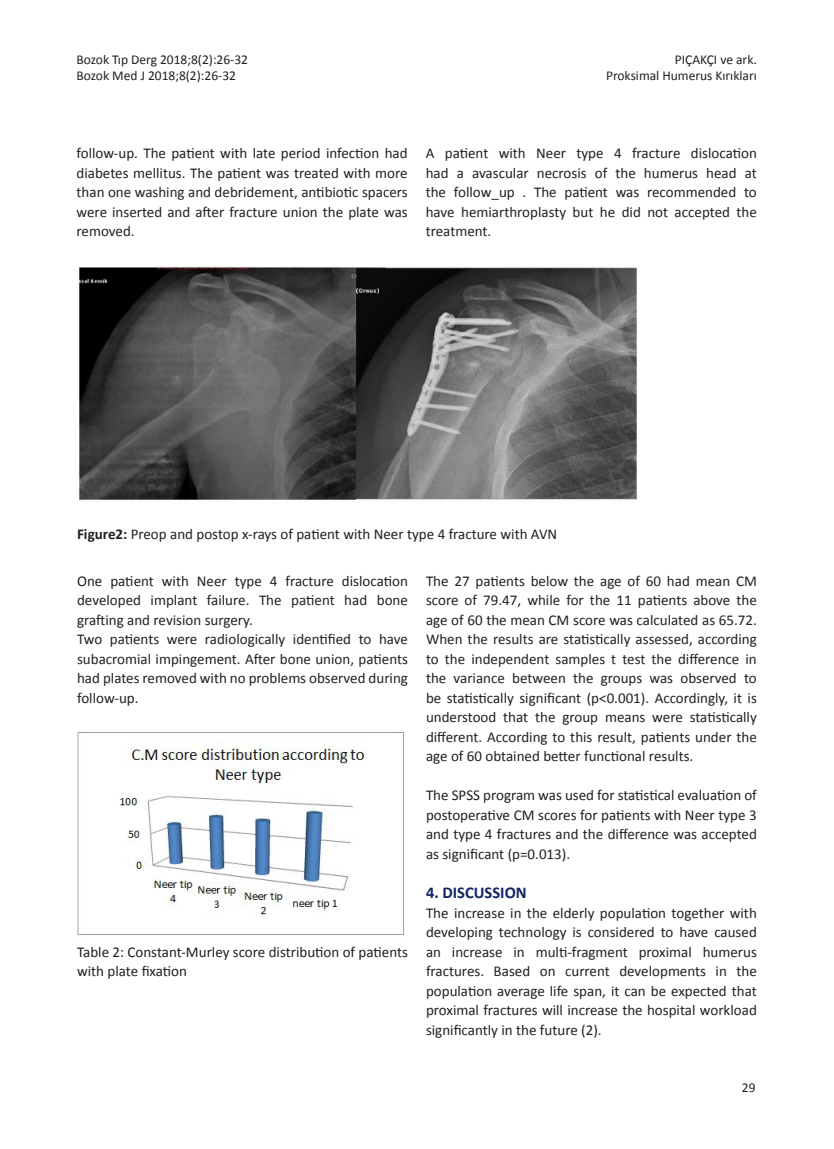
<style>
.page{position:relative;width:834px;height:1149px;background:#fff}
.page>*{position:absolute;margin:0;border:0;box-sizing:border-box;transform-origin:0 0}
.BAŞLIK{font:700 16.5px "Calibri";color:#122463}
.t1{font:15px/19.5px "Calibri";color:#231f20;text-align:justify}
.t2{font:13.5px "Calibri";color:#231f20}
.s1{font-weight:700}
</style>
<div class="page">
<img style="left:79px;top:266px;width:558px;height:234px">
<img style="left:77px;top:732px;width:328px;height:203px">
<p class="t2" style="left:77px;top:51px;width:173px">Bozok Tıp Derg 2018;8(2):26-32</p>
<p class="t2" style="left:77px;top:67px;width:161px">Bozok Med J 2018;8(2):26-32</p>
<p class="t2" style="left:674px;top:51px;width:83px">PIÇAKÇI ve ark.</p>
<p class="t2" style="left:606px;top:67px;width:152px">Proksimal Humerus Kırıkları</p>
<p class="t1" style="left:77px;top:143px;width:332px">follow-up. The patient with late period infection had diabetes mellitus. The patient was treated with more than one washing and debridement, antibiotic spacers were inserted and after fracture union the plate was removed.</p>
<p class="t1" style="left:425px;top:143px;width:332px">A patient with Neer type 4 fracture dislocation had a avascular necrosis of the humerus head at the follow_up . The patient was recommended to have hemiarthroplasty but he did not accepted the treatment.</p>
<p class="t1" style="left:77px;top:523px;width:481px"><span class="s1">Figure2:</span> Preop and postop x-rays of patient with Neer type 4 fracture with AVN</p>
<p class="t1" style="left:77px;top:570px;width:332px">One patient with Neer type 4 fracture dislocation developed implant failure. The patient had bone grafting and revision surgery.</p>
<p class="t1" style="left:77px;top:628px;width:332px">Two patients were radiologically identified to have subacromial impingement. After bone union, patients had plates removed with no problems observed during follow-up.</p>
<p class="t1" style="left:77px;top:940px;width:332px">Table 2: Constant-Murley score distribution of patients with plate fixation</p>
<p class="t1" style="left:426px;top:570px;width:332px">The 27 patients below the age of 60 had mean CM score of 79.47, while for the 11 patients above the age of 60 the mean CM score was calculated as 65.72.<br>When the results are statistically assessed, according to the independent samples t test the difference in the variance between the groups was observed to be statistically significant (p&lt;0.001). Accordingly, it is understood that the group means were statistically different. According to this result, patients under the age of 60 obtained better functional results.</p>
<p class="t1" style="left:426px;top:784px;width:332px">The SPSS program was used for statistical evaluation of postoperative CM scores for patients with Neer type 3 and type 4 fractures and the difference was accepted as significant (p=0.013).</p>
<p class="BAŞLIK" style="left:426px;top:882px;width:102px">4. DISCUSSION</p>
<p class="t1" style="left:426px;top:902px;width:332px">The increase in the elderly population together with developing technology is considered to have caused an increase in multi-fragment proximal humerus fractures. Based on current developments in the population average life span, it can be expected that proximal fractures will increase the hospital workload significantly in the future (2).</p>
<p class="t2" style="left:741px;top:1079px;width:15px">29</p>
</div>
